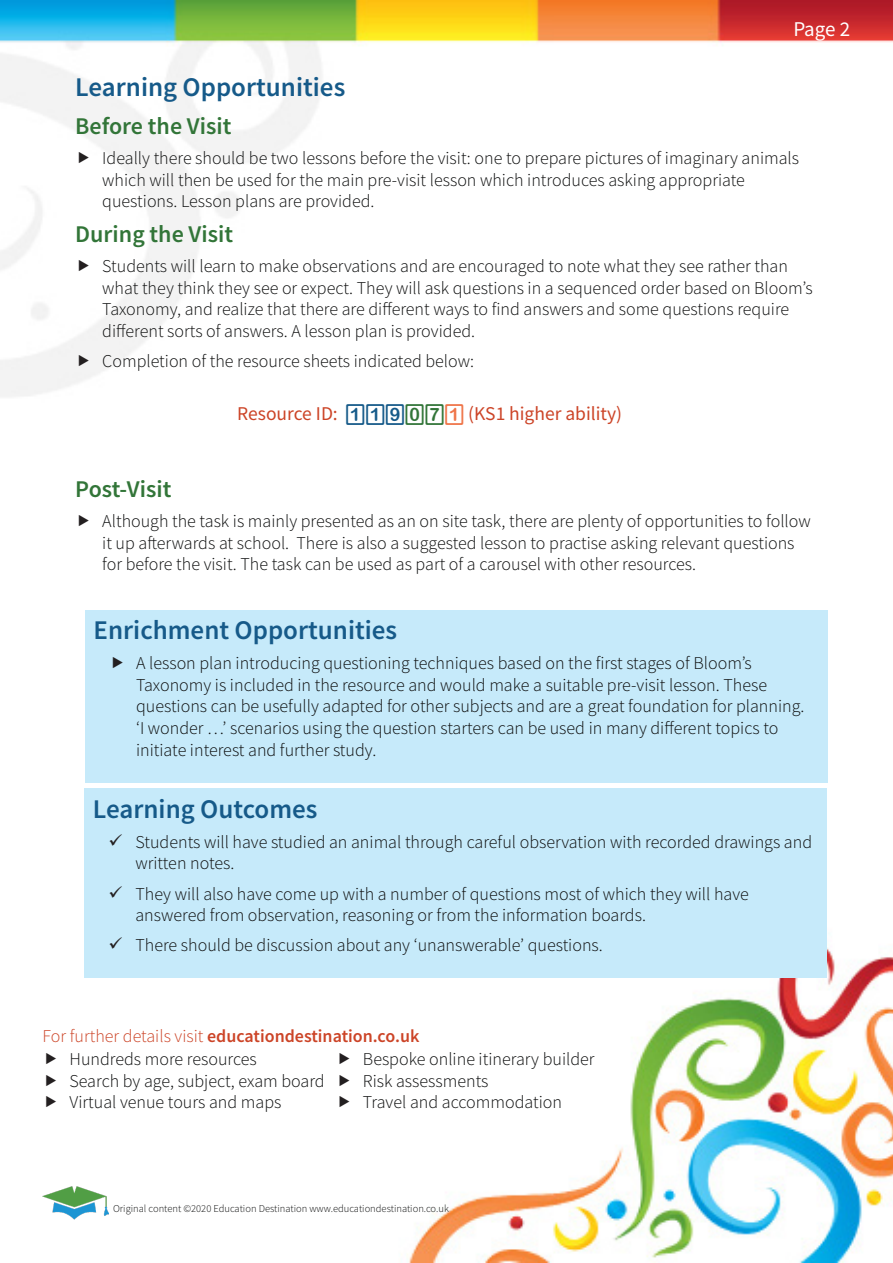
<style>
.page{position:relative;width:893px;height:1263px;background:#fff}
.page>*{position:absolute;margin:0;border:0;box-sizing:border-box;transform-origin:0 0}
.t1{font:600 27px "Source Sans Pro";color:#165a89}
.t2{font:600 24px "Source Sans Pro";color:#327538}
.t3{font:21px "Source Sans Pro";color:#fff}
.t4{font:19.5px "Source Sans Pro";color:#cc4427}
.t5{font:300 18px/21.6px "Source Sans Pro";color:#0c0d0d}
.t6{font:600 18px "Source Sans Pro";color:#cc4427}
.t7{font:300 10.5px "Source Sans Pro";color:#0c0d0d}
.s1{font-family:"D3 Round Squarism";font-size:22.5px;color:#165a89}
.s2{font-family:"D3 Round Squarism";font-size:22.5px;color:#327538}
.s3{font-family:"D3 Round Squarism";font-size:22.5px;color:#ef7549}
.s4{color:#231f20}
.s5{font-weight:300}
</style>
<div class="page">
<img style="left:0;top:0;width:893px;height:1263px">
<img style="left:43px;top:1186px;width:66px;height:33px">
<div style="left:84px;top:789px;width:743px;height:189px;background:#c6eafa"></div>
<div style="left:85px;top:610px;width:742px;height:172px;background:#c6eafa"></div>
<svg style="left:46px;top:1053px;width:10px;height:11px"></svg>
<svg style="left:46px;top:1074px;width:10px;height:12px"></svg>
<svg style="left:46px;top:1096px;width:10px;height:11px"></svg>
<svg style="left:340px;top:1053px;width:10px;height:11px"></svg>
<svg style="left:340px;top:1074px;width:10px;height:12px"></svg>
<svg style="left:340px;top:1096px;width:10px;height:11px"></svg>
<svg style="left:79px;top:152px;width:10px;height:11px"></svg>
<svg style="left:79px;top:260px;width:10px;height:11px"></svg>
<svg style="left:79px;top:354px;width:10px;height:12px"></svg>
<svg style="left:79px;top:515px;width:10px;height:11px"></svg>
<p class="t3" style="left:793px;top:15px;width:58px">Page 2</p>
<p class="t1" style="left:75px;top:69px;width:271px">Learning Opportunities</p>
<p class="t2" style="left:75px;top:110px;width:158px">Before the Visit</p>
<p class="t5" style="left:102px;top:147px;width:698px">Ideally there should be two lessons before the visit: one to prepare pictures of imaginary animals which will then be used for the main pre-visit lesson which introduces asking appropriate questions. Lesson plans are provided.</p>
<p class="t2" style="left:75px;top:218px;width:159px">During the Visit</p>
<p class="t5" style="left:102px;top:255px;width:712px">Students will learn to make observations and are encouraged to note what they see rather than what they think they see or expect. They will ask questions in a sequenced order based on Bloom’s Taxonomy, and realize that there are different ways to find answers and some questions require different sorts of answers. A lesson plan is provided.</p>
<p class="t5" style="left:102px;top:350px;width:373px">Completion of the resource sheets indicated below:</p>
<p class="t4" style="left:237px;top:401px;width:386px">Resource ID: <span class="s1">119</span><span class="s2">07</span><span class="s3">1</span> (KS1 higher ability)</p>
<p class="t2" style="left:75px;top:473px;width:98px">Post-Visit</p>
<p class="t5" style="left:102px;top:510px;width:710px">Although the task is mainly presented as an on site task, there are plenty of opportunities to follow it up afterwards at school. There is also a suggested lesson to practise asking relevant questions for before the visit. The task can be used as part of a carousel with other resources.</p>
<p class="t1" style="left:94px;top:612px;width:305px">Enrichment Opportunities</p>
<p class="t5" style="left:136px;top:652px;width:670px">A lesson plan introducing questioning techniques based on the first stages of Bloom’s Taxonomy is included in the resource and would make a suitable pre-visit lesson. These questions can be usefully adapted for other subjects and are a great foundation for planning. ‘I wonder …’ scenarios using the question starters can be used in many different topics to initiate interest and further study.</p>
<p class="t1" style="left:93px;top:791px;width:226px">Learning Outcomes</p>
<p class="t5" style="left:135px;top:831px;width:678px;text-indent:-27px"><span class="s4">✓</span> Students will have studied an animal through careful observation with recorded drawings and written notes.</p>
<p class="t5" style="left:135px;top:883px;width:615px;text-indent:-27px"><span class="s4">✓</span> They will also have come up with a number of questions most of which they will have answered from observation, reasoning or from the information boards.</p>
<p class="t5" style="left:108px;top:934px;width:496px"><span class="s4">✓</span> There should be discussion about any ‘unanswerable’ questions.</p>
<p class="t6" style="left:43px;top:1024px;width:379px"><span class="s5">For further details visit</span> educationdestination.co.uk</p>
<p class="t5" style="left:70px;top:1048px;width:189px">Hundreds more resources</p>
<p class="t5" style="left:70px;top:1070px;width:257px">Search by age, subject, exam board</p>
<p class="t5" style="left:70px;top:1092px;width:213px">Virtual venue tours and maps</p>
<p class="t5" style="left:363px;top:1048px;width:233px">Bespoke online itinerary builder</p>
<p class="t5" style="left:363px;top:1070px;width:127px">Risk assessments</p>
<p class="t5" style="left:363px;top:1092px;width:201px">Travel and accommodation</p>
<p class="t7" style="left:113px;top:1202px;width:337px">Original content ©2020 Education Destination www.educationdestination.co.uk</p>
</div>
